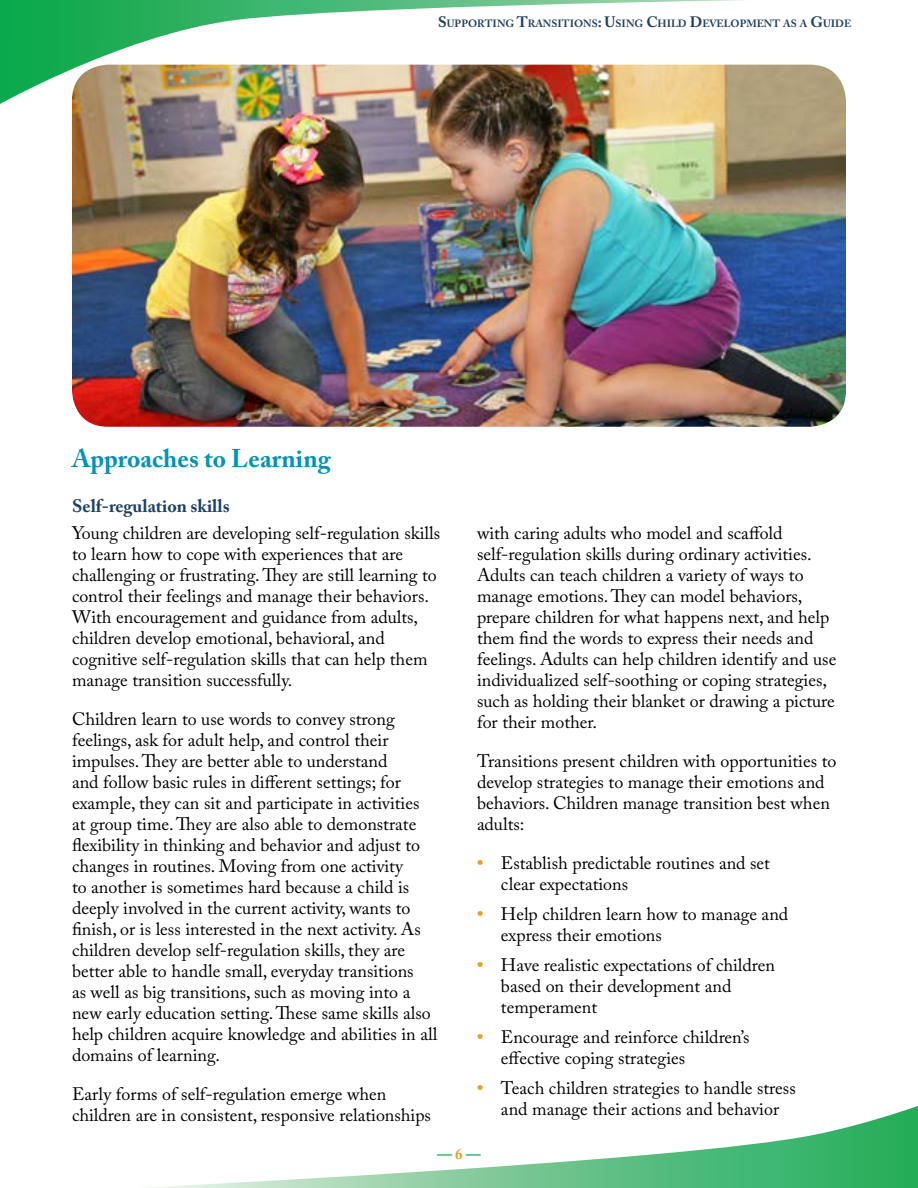
<style>
.page{position:relative;width:918px;height:1188px;background:#fff}
.page>*{position:absolute;margin:0;border:0;box-sizing:border-box;transform-origin:0 0}
.t1{font:700 25.5px "Adobe Caslon Pro";color:#0692b6}
.t2{font:18px/21px "Adobe Caslon Pro";color:#000}
.t3{font:700 18px "Adobe Caslon Pro";color:#1f4161}
.t4{font:700 15px "Adobe Caslon Pro";color:#03a94e}
.t5{font:700 10.5px "Adobe Caslon Pro";color:#1f4161}
.s1{font-size:15px}
.s2{font-weight:700;color:#f09b1f}
.s3{color:#f09b1f}
</style>
<div class="page">
<svg style="left:0;top:0;width:815px;height:104px"></svg>
<svg style="left:151px;top:1106px;width:767px;height:82px"></svg>
<img style="left:72px;top:65px;width:774px;height:362px">
<p class="t5" style="left:438px;top:17px;width:415px"><span class="s1">S</span>UPPORTING <span class="s1">T</span>RANSITIONS<span class="s1">: U</span>SING <span class="s1">C</span>HILD <span class="s1">D</span>EVELOPMENT AS A <span class="s1">G</span>UIDE</p>
<h3 class="t1" style="left:72px;top:443px;width:260px">Approaches to Learning</h3>
<h4 class="t3" style="left:72px;top:495px;width:159px">Self-regulation skills</h4>
<p class="t2" style="left:72px;top:522px;width:370px">Young children are developing self-regulation skills to learn how to cope with experiences that are challenging or frustrating. They are still learning to control their feelings and manage their behaviors.<br>With encouragement and guidance from adults, children develop emotional, behavioral, and cognitive self-regulation skills that can help them manage transition successfully.</p>
<p class="t2" style="left:72px;top:708px;width:367px">Children learn to use words to convey strong feelings, ask for adult help, and control their impulses. They are better able to understand<br>and follow basic rules in different settings; for example, they can sit and participate in activities at group time. They are also able to demonstrate flexibility in thinking and behavior and adjust to changes in routines. Moving from one activity<br>to another is sometimes hard because a child is deeply involved in the current activity, wants to finish, or is less interested in the next activity. As children develop self-regulation skills, they are better able to handle small, everyday transitions<br>as well as big transitions, such as moving into a new early education setting. These same skills also help children acquire knowledge and abilities in all domains of learning.</p>
<p class="t2" style="left:72px;top:1083px;width:361px">Early forms of self-regulation emerge when children are in consistent, responsive relationships</p>
<p class="t2" style="left:477px;top:522px;width:361px">with caring adults who model and scaffold self-regulation skills during ordinary activities.<br>Adults can teach children a variety of ways to manage emotions. They can model behaviors, prepare children for what happens next, and help them find the words to express their needs and feelings. Adults can help children identify and use individualized self-soothing or coping strategies, such as holding their blanket or drawing a picture for their mother.</p>
<p class="t2" style="left:477px;top:750px;width:361px">Transitions present children with opportunities to develop strategies to manage their emotions and behaviors. Children manage transition best when adults:</p>
<p class="t2" style="left:501px;top:852px;width:271px;text-indent:-24px"><span class="s2">•</span> Establish predictable routines and set clear expectations</p>
<p class="t2" style="left:501px;top:903px;width:289px;text-indent:-24px"><span class="s2">•</span> Help children learn how to manage and express their emotions</p>
<p class="t2" style="left:501px;top:954px;width:276px;text-indent:-24px"><span class="s2">•</span> Have realistic expectations of children based on their development and temperament</p>
<p class="t2" style="left:501px;top:1026px;width:250px;text-indent:-24px"><span class="s2">•</span> Encourage and reinforce children’s effective coping strategies</p>
<p class="t2" style="left:477px;top:1077px;width:320px;text-align:center"><span class="s2">•</span> Teach children strategies to handle stress and manage their actions and behavior</p>
<p class="t4" style="left:437px;top:1145px;width:45px">— <span class="s3">6</span> —</p>
</div>
